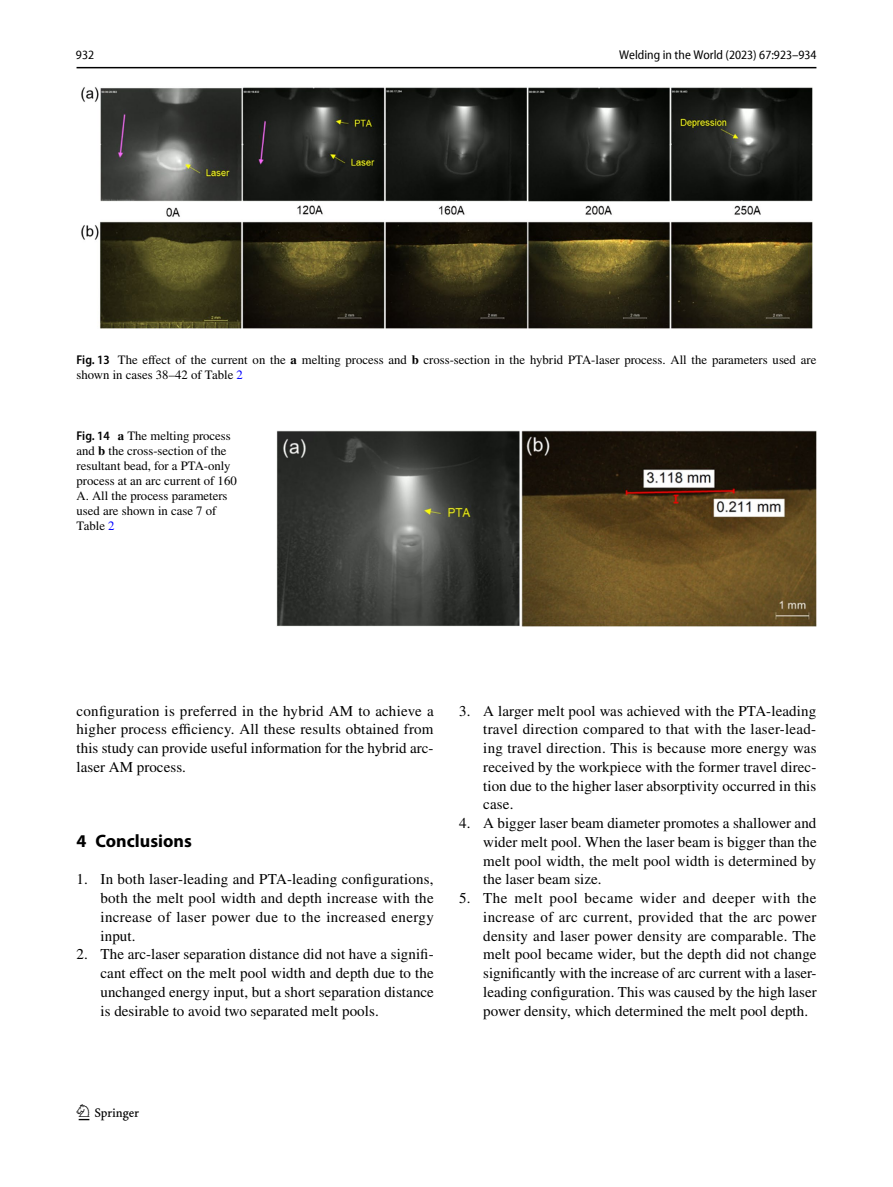
<style>
.page{position:relative;width:893px;height:1187px;background:#fff}
.page>*{position:absolute;margin:0;border:0;box-sizing:border-box;transform-origin:0 0}
.t1{font:22.5px "Springnew Regular 2";color:#000}
.t2{font:700 18px "Myriad Pro";color:#000}
.t3{font:15px/18.8px "STIX";letter-spacing:.005em;color:#000;text-align:justify}
.t4{font:12.75px/15px "STIX";color:#000}
.t5{font:semi-condensed 12.75px "Myriad Pro Unic";color:#000}
.s1{font-family:"Myriad Pro";font-weight:600;font-stretch:semi-condensed}
.s2{font-weight:700}
.s3{color:#00f}
</style>
<div class="page">
<hr style="left:77px;top:67px;width:739px;height:1px;background:#000">
<img style="left:81px;top:87px;width:731px;height:241px">
<img style="left:276px;top:430px;width:540px;height:196px">
<p class="t5" style="left:76px;top:50px;width:20px">932</p>
<p class="t5" style="left:619px;top:50px;width:199px">Welding in the World (2023) 67:923–934</p>
<p class="t4" style="left:77px;top:353px;width:741px"><span class="s1">Fig. 13</span> The effect of the current on the <span class="s2">a</span> melting process and <span class="s2">b</span> cross-section in the hybrid PTA-laser process. All the parameters used are shown in cases 38–42 of Table <span class="s3">2</span></p>
<p class="t4" style="left:77px;top:429px;width:162px"><span class="s1">Fig. 14</span> <span class="s2">a</span> The melting process and <span class="s2">b</span> the cross-section of the resultant bead, for a PTA-only process at an arc current of 160<br>A. All the process parameters used are shown in case 7 of<br>Table <span class="s3">2</span></p>
<p class="t3" style="left:77px;top:702px;width:359px">configuration is preferred in the hybrid AM to achieve a higher process efficiency. All these results obtained from this study can provide useful information for the hybrid arc&shy;laser AM process.</p>
<p class="t2" style="left:77px;top:829px;width:117px">4 Conclusions</p>
<p class="t3" style="left:101px;top:871px;width:335px;text-indent:-24px">1. In both laser-leading and PTA-leading configurations, both the melt pool width and depth increase with the increase of laser power due to the increased energy input.</p>
<p class="t3" style="left:101px;top:946px;width:335px;text-indent:-24px">2. The arc-laser separation distance did not have a signifi&shy;cant effect on the melt pool width and depth due to the unchanged energy input, but a short separation distance is desirable to avoid two separated melt pools.</p>
<p class="t3" style="left:483px;top:702px;width:335px;text-indent:-24px">3. A larger melt pool was achieved with the PTA-leading travel direction compared to that with the laser-lead&shy;ing travel direction. This is because more energy was received by the workpiece with the former travel direc&shy;tion due to the higher laser absorptivity occurred in this case.</p>
<p class="t3" style="left:483px;top:814px;width:335px;text-indent:-24px">4. A bigger laser beam diameter promotes a shallower and wider melt pool. When the laser beam is bigger than the melt pool width, the melt pool width is determined by the laser beam size.</p>
<p class="t3" style="left:483px;top:889px;width:335px;text-indent:-24px">5. The melt pool became wider and deeper with the increase of arc current, provided that the arc power density and laser power density are comparable. The melt pool became wider, but the depth did not change significantly with the increase of arc current with a laser&shy;leading configuration. This was caused by the high laser power density, which determined the melt pool depth.</p>
<h1 class="t1" style="left:79px;top:1104px;width:62px">1 3</h1>
</div>
